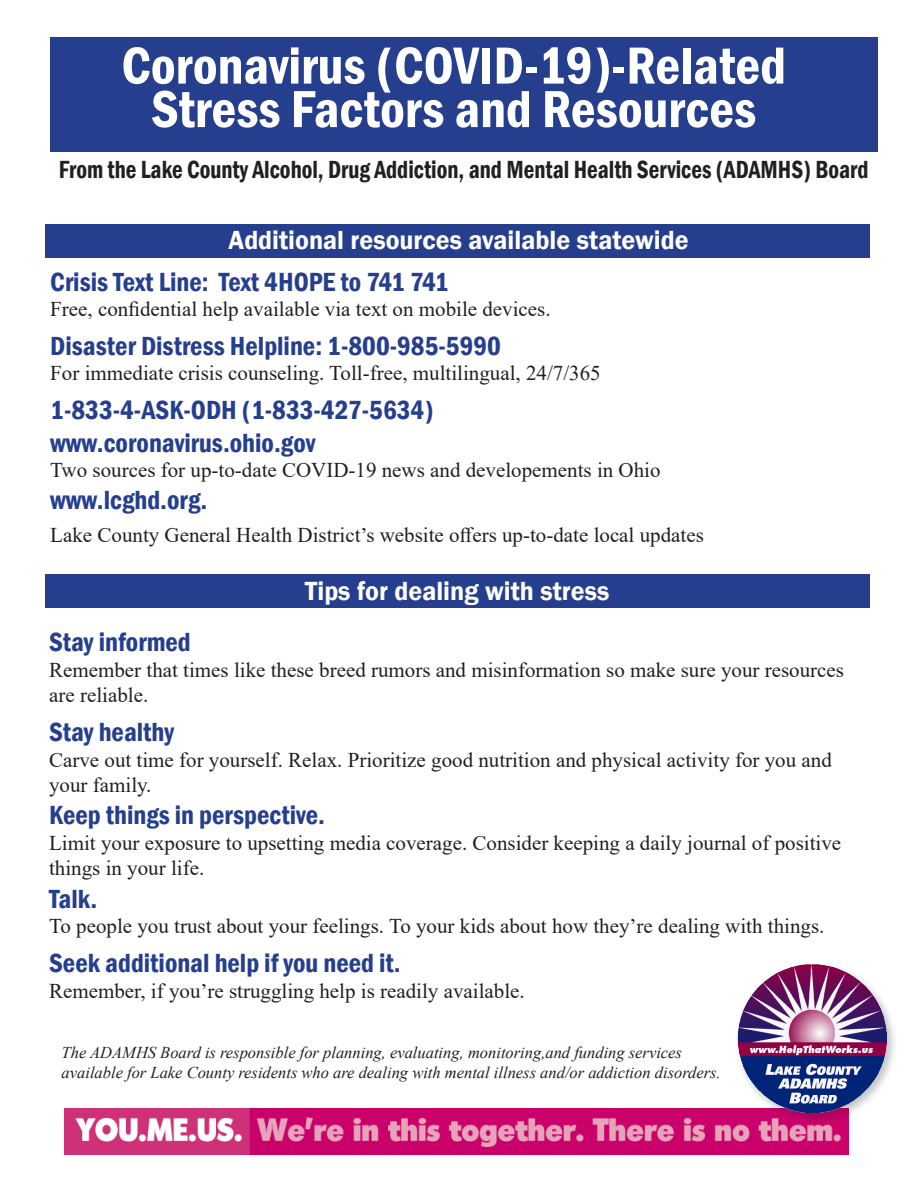
<style>
.page{position:relative;width:918px;height:1188px;background:#fff}
.page>*{position:absolute;margin:0;border:0;box-sizing:border-box;transform-origin:0 0}
.t1{font:600 condensed 54px/43.5px "Franklin Gothic";color:#fff;text-align:center}
.t2{font:600 condensed 27px "Franklin Gothic";color:#253f8e}
.t3{font:600 27px "Franklin Gothic";color:#fff;scale:.96 1}
.t4{font:600 condensed 25.5px "Franklin Gothic";color:#231f20;scale:.91 1}
.t5{font:21px/25.5px "Times New Roman";color:#231f20}
.t6{font:italic 16.5px/19.8px "Times New Roman";color:#231f20}
</style>
<div class="page">
<div style="left:45px;top:225px;width:824px;height:33px;background:#253f8e"></div>
<div style="left:50px;top:37px;width:828px;height:114px;background:#253f8e"></div>
<div style="left:45px;top:574px;width:824px;height:34px;background:#253f8e"></div>
<img style="left:65px;top:1108px;width:783px;height:46px">
<div style="left:734px;top:961px;width:164px;height:164px;background:#231f20;opacity:.27"></div>
<img style="left:730px;top:961px;width:156px;height:152px">
<p class="t1" style="left:121px;top:43px;width:666px">Coronavirus (COVID-19)-Related<br>Stress Factors and Resources</p>
<p class="t4" style="left:59px;top:152px;width:891px">From the Lake County Alcohol, Drug Addiction, and Mental Health Services (ADAMHS) Board</p>
<p class="t3" style="left:229px;top:224px;width:481px">Additional resources available statewide</p>
<p class="t2" style="left:50px;top:264px;width:400px">Crisis Text Line: Text 4HOPE to 741 741</p>
<p class="t5" style="left:50px;top:295px;width:502px">Free, confidential help available via text on mobile devices.</p>
<p class="t2" style="left:50px;top:328px;width:452px">Disaster Distress Helpline: 1-800-985-5990</p>
<p class="t5" style="left:50px;top:360px;width:552px">For immediate crisis counseling. Toll-free, multilingual, 24/7/365</p>
<p class="t2" style="left:50px;top:392px;width:385px">1-833-4-ASK-ODH (1-833-427-5634)</p>
<p class="t2" style="left:50px;top:425px;width:267px">www.coronavirus.ohio.gov</p>
<p class="t5" style="left:50px;top:457px;width:612px">Two sources for up-to-date COVID-19 news and developements in Ohio</p>
<p class="t2" style="left:50px;top:482px;width:159px">www.lcghd.org.</p>
<p class="t5" style="left:50px;top:521px;width:655px">Lake County General Health District’s website offers up-to-date local updates</p>
<p class="t3" style="left:305px;top:574px;width:319px">Tips for dealing with stress</p>
<p class="t2" style="left:49px;top:624px;width:143px">Stay informed</p>
<p class="t5" style="left:49px;top:656px;width:796px">Remember that times like these breed rumors and misinformation so make sure your resources are reliable.</p>
<p class="t2" style="left:49px;top:714px;width:127px">Stay healthy</p>
<p class="t5" style="left:49px;top:746px;width:784px">Carve out time for yourself. Relax. Prioritize good nutrition and physical activity for you and your family.</p>
<p class="t2" style="left:49px;top:797px;width:278px">Keep things in perspective.</p>
<p class="t5" style="left:49px;top:829px;width:794px">Limit your exposure to upsetting media coverage. Consider keeping a daily journal of positive things in your life.</p>
<p class="t2" style="left:49px;top:881px;width:50px">Talk.</p>
<p class="t5" style="left:49px;top:913px;width:777px">To people you trust about your feelings. To your kids about how they’re dealing with things.</p>
<p class="t2" style="left:49px;top:945px;width:353px">Seek additional help if you need it.</p>
<p class="t5" style="left:49px;top:977px;width:477px">Remember, if you’re struggling help is readily available.</p>
<p class="t6" style="left:62px;top:1043px;width:661px">The ADAMHS Board is responsible for planning, evaluating, monitoring,and funding services available for Lake County residents who are dealing with mental illness and/or addiction disorders.</p>
</div>
